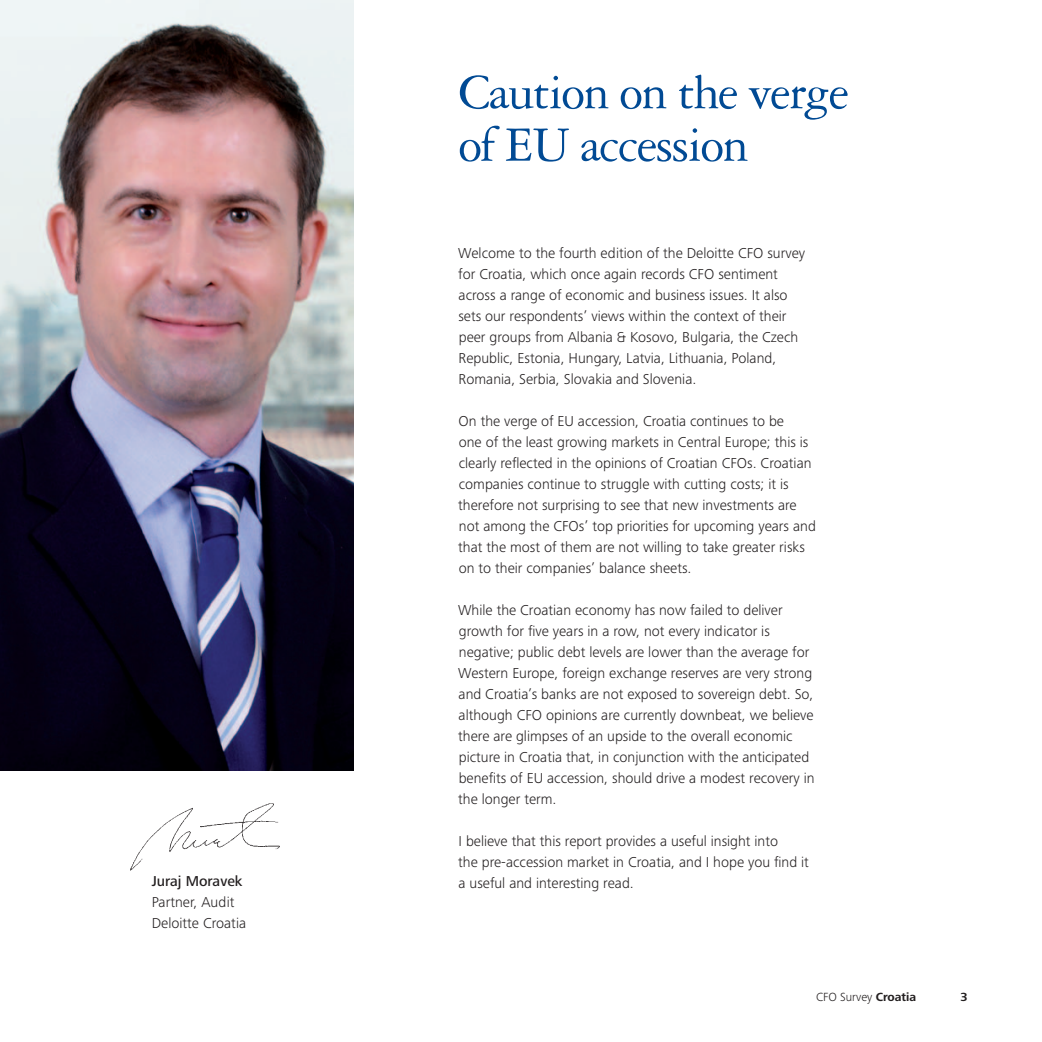
<style>
.page{position:relative;width:1042px;height:1042px;background:#fff}
.page>*{position:absolute;margin:0;border:0;box-sizing:border-box;transform-origin:0 0}
.t1{font:52.5px/52.5px "Garamond 3 LT Pro";letter-spacing:-.03em;color:#014a94}
.t2{font:300 14.88px/21px "Frutiger Next Pro";color:#231f20}
.t3{font:500 14.88px "Frutiger Next Pro";color:#231f20}
.t4{font:300 12.25px "Frutiger Next Pro";color:#231f20}
.t5{font:700 12.25px "Frutiger Next Pro";color:#231f20}
.s1{font-weight:700}
</style>
<div class="page">
<img style="left:0;top:0;width:354px;height:771px">
<img style="left:130px;top:803px;width:150px;height:68px">
<p class="t3" style="left:152px;top:872px;width:92px">Juraj Moravek</p>
<p class="t2" style="left:152px;top:891px;width:96px">Partner, Audit<br>Deloitte Croatia</p>
<h1 class="t1" style="left:458px;top:66px;width:392px">Caution on the verge of EU accession</h1>
<p class="t2" style="left:458px;top:243px;width:348px">Welcome to the fourth edition of the Deloitte CFO survey for Croatia, which once again records CFO sentiment across a range of economic and business issues. It also sets our respondents’ views within the context of their peer groups from Albania &amp; Kosovo, Bulgaria, the Czech Republic, Estonia, Hungary, Latvia, Lithuania, Poland, Romania, Serbia, Slovakia and Slovenia.</p>
<p class="t2" style="left:458px;top:411px;width:359px">On the verge of EU accession, Croatia continues to be<br>one of the least growing markets in Central Europe; this is clearly reflected in the opinions of Croatian CFOs. Croatian companies continue to struggle with cutting costs; it is therefore not surprising to see that new investments are not among the CFOs’ top priorities for upcoming years and that the most of them are not willing to take greater risks on to their companies’ balance sheets.</p>
<p class="t2" style="left:458px;top:600px;width:358px">While the Croatian economy has now failed to deliver growth for five years in a row, not every indicator is negative; public debt levels are lower than the average for Western Europe, foreign exchange reserves are very strong and Croatia’s banks are not exposed to sovereign debt. So, although CFO opinions are currently downbeat, we believe there are glimpses of an upside to the overall economic picture in Croatia that, in conjunction with the anticipated benefits of EU accession, should drive a modest recovery in the longer term.</p>
<p class="t2" style="left:458px;top:831px;width:352px">I believe that this report provides a useful insight into<br>the pre-accession market in Croatia, and I hope you find it a useful and interesting read.</p>
<p class="t4" style="left:816px;top:990px;width:102px">CFO Survey <span class="s1">Croatia</span></p>
<p class="t5" style="left:960px;top:990px;width:9px">3</p>
</div>
